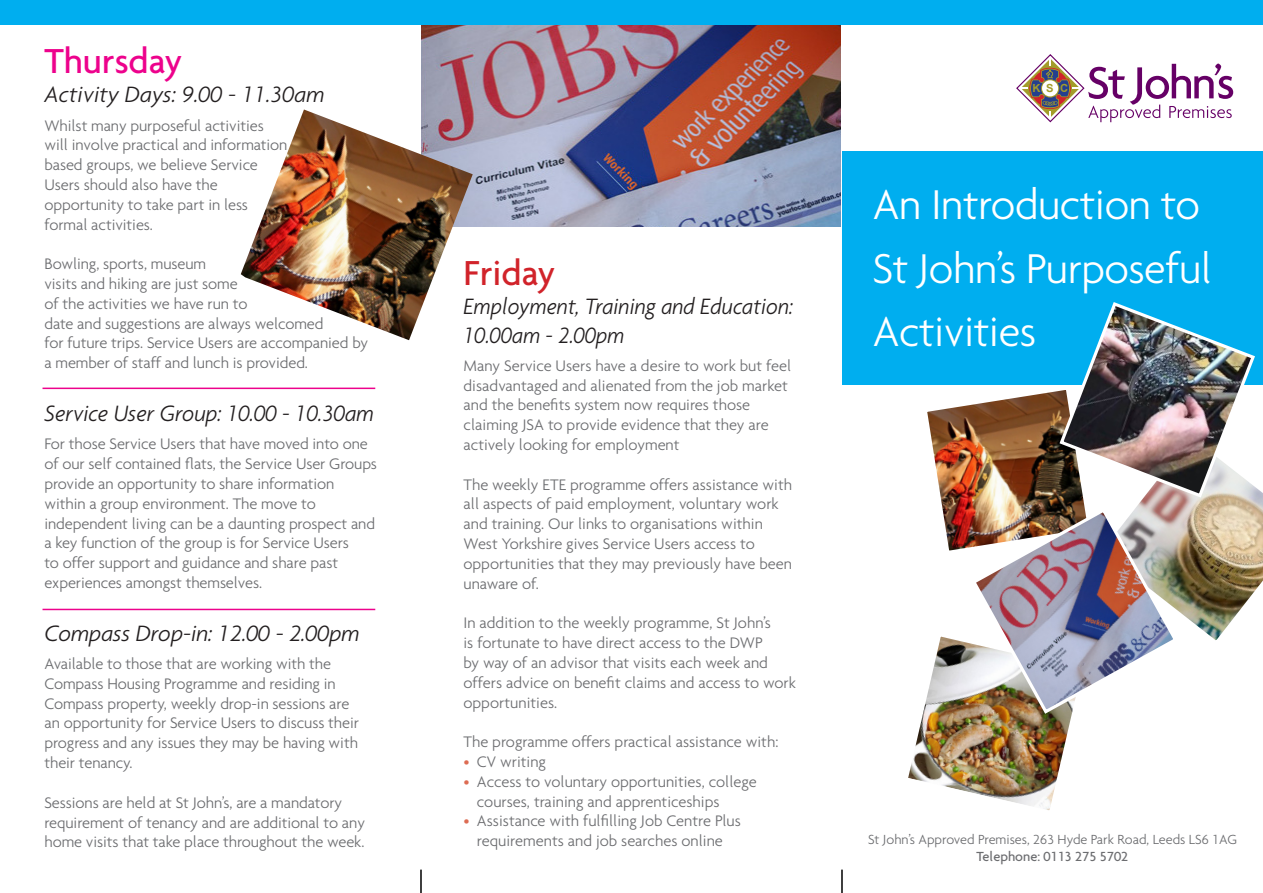
<style>
.page{position:relative;width:1263px;height:893px;background:#fff}
.page>*{position:absolute;margin:0;border:0;box-sizing:border-box;transform-origin:0 0}
.t1{font:300 45px/63px "Agenda";letter-spacing:-.01em;color:#fff}
.t2{font:500 37.5px "Agenda";color:#ed028c}
.t3{font:500 37.5px "Agenda";color:#d1232a}
.t4{font:italic 300 24px "Agenda";color:#231f20}
.t5{font:italic 300 24px/28.8px "Agenda";color:#231f20;scale:.93 1}
.t6{font:italic 300 24px "Agenda";color:#231f20;scale:.96 1}
.t7{font:300 16.5px/19.8px "Agenda";letter-spacing:-.005em;color:#6c6d70}
.t8{font:300 14.25px "Agenda";color:#6c6d70}
.t9{font:500 14.25px "Agenda";color:#6c6d70}
.t10{font:700 11.1px "Arial";color:#a39c2a}
.s1{color:#dd6c53}
</style>
<div class="page">
<hr style="left:420px;top:870px;width:2px;height:23px;background:#000">
<hr style="left:841px;top:870px;width:2px;height:23px;background:#000">
<div style="left:0;top:0;width:1263px;height:24px;background:#00aeef"></div>
<div style="left:842px;top:151px;width:421px;height:234px;background:#00aeef"></div>
<img style="left:908px;top:302px;width:355px;height:509px">
<svg style="left:1016px;top:54px;width:217px;height:69px"></svg>
<img style="left:421px;top:26px;width:420px;height:200px">
<hr style="left:43px;top:388px;width:332px;height:1px;background:#ed028c">
<hr style="left:43px;top:609px;width:332px;height:1px;background:#ed028c">
<img style="left:241px;top:109px;width:232px;height:231px">
<p class="t2" style="left:44px;top:39px;width:140px">Thursday</p>
<p class="t4" style="left:44px;top:80px;width:282px">Activity Days: 9.00 - 11.30am</p>
<p class="t7" style="left:44px;top:115px;width:221px">Whilst many purposeful activities</p>
<p class="t7" style="left:44px;top:135px;width:245px">will involve practical and information based groups, we believe Service<br>Users should also have the opportunity to take part in less formal activities.</p>
<p class="t7" style="left:44px;top:254px;width:325px">Bowling, sports, museum<br>visits and hiking are just some<br>of the activities we have run to<br>date and suggestions are always welcomed<br>for future trips. Service Users are accompanied by a member of staff and lunch is provided.</p>
<p class="t6" style="left:44px;top:399px;width:345px">Service User Group: 10.00 - 10.30am</p>
<p class="t7" style="left:44px;top:434px;width:334px">For those Service Users that have moved into one of our self contained flats, the Service User Groups provide an opportunity to share information within a group environment. The move to independent living can be a daunting prospect and a key function of the group is for Service Users<br>to offer support and guidance and share past experiences amongst themselves.</p>
<p class="t4" style="left:44px;top:619px;width:317px">Compass Drop-in: 12.00 - 2.00pm</p>
<p class="t7" style="left:44px;top:654px;width:316px">Available to those that are working with the Compass Housing Programme and residing in Compass property, weekly drop-in sessions are an opportunity for Service Users to discuss their progress and any issues they may be having with their tenancy.</p>
<p class="t7" style="left:44px;top:792px;width:322px">Sessions are held at St John’s, are a mandatory requirement of tenancy and are additional to any home visits that take place throughout the week.</p>
<p class="t3" style="left:463px;top:250px;width:93px">Friday</p>
<p class="t5" style="left:463px;top:291px;width:356px">Employment, Training and Education:<br>10.00am - 2.00pm</p>
<p class="t7" style="left:463px;top:355px;width:329px">Many Service Users have a desire to work but feel disadvantaged and alienated from the job market and the benefits system now requires those claiming JSA to provide evidence that they are actively looking for employment</p>
<p class="t7" style="left:463px;top:474px;width:330px">The weekly ETE programme offers assistance with all aspects of paid employment, voluntary work and training. Our links to organisations within West Yorkshire gives Service Users access to opportunities that they may previously have been unaware of.</p>
<p class="t7" style="left:463px;top:613px;width:334px">In addition to the weekly programme, St John’s<br>is fortunate to have direct access to the DWP<br>by way of an advisor that visits each week and offers advice on benefit claims and access to work opportunities.</p>
<p class="t7" style="left:463px;top:732px;width:316px">The programme offers practical assistance with:</p>
<p class="t7" style="left:463px;top:751px;width:84px"><span class="s1">•</span> CV writing</p>
<p class="t7" style="left:477px;top:771px;width:281px;text-indent:-13px"><span class="s1">•</span> Access to voluntary opportunities, college courses, training and apprenticeships</p>
<p class="t7" style="left:463px;top:811px;width:279px;text-align:center"><span class="s1">•</span> Assistance with fulfilling Job Centre Plus requirements and job searches online</p>
<p class="t10" style="left:1032px;top:82px;width:10px">K</p>
<p class="t10" style="left:1046px;top:82px;width:9px">S</p>
<p class="t10" style="left:1060px;top:82px;width:10px">C</p>
<p class="t1" style="left:873px;top:173px;width:341px">An Introduction to<br>St John’s Purposeful<br>Activities</p>
<p class="t8" style="left:868px;top:831px;width:370px">St John’s Approved Premises, 263 Hyde Park Road, Leeds LS6 1AG</p>
<p class="t9" style="left:976px;top:848px;width:153px">Telephone: 0113 275 5702</p>
</div>
